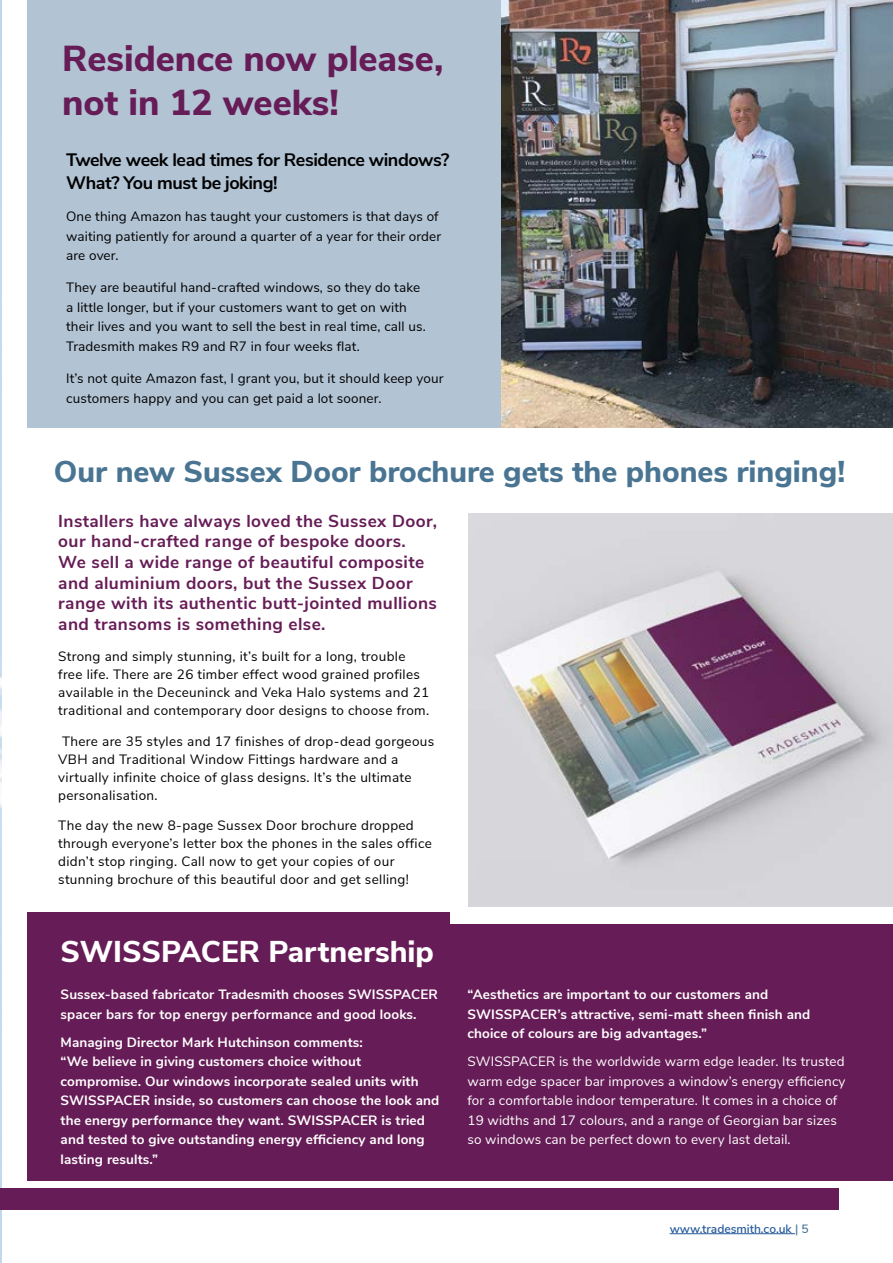
<style>
.page{position:relative;width:893px;height:1263px;background:#fff}
.page>*{position:absolute;margin:0;border:0;box-sizing:border-box;transform-origin:0 0}
.t1{font:800 36px/43.2px "Nunito Sans";color:#661c56}
.t2{font:800 30px "Nunito Sans";color:#497593}
.t3{font:800 30px "Nunito Sans";color:#fff}
.t4{font:700 18px/22.5px "Nunito Sans";letter-spacing:-.025em;color:#000}
.t5{font:700 17.25px/20.7px "Nunito Sans";letter-spacing:.025em;color:#661c56}
.t6{font:13.5px/18px "Nunito Sans";letter-spacing:.025em;color:#000}
.t7{font:700 13.5px/19.5px "Nunito Sans";letter-spacing:.01em;color:#fff}
.t8{font:13.5px/19.5px "Nunito Sans";letter-spacing:.01em;color:#fff}
.t9{font:600 12px "Nunito Sans";color:#275b9b}
.s1{color:#497593}
</style>
<div class="page">
<img style="left:0;top:0;width:1px;height:1263px">
<div style="left:28px;top:0;width:865px;height:427px;background:#b2c3d4"></div>
<div style="left:0;top:1188px;width:839px;height:21px;background:#661c56"></div>
<img style="left:502px;top:0;width:391px;height:427px">
<hr style="left:670px;top:1233px;width:125px;height:1px;background:#275b9b">
<div style="left:28px;top:912px;width:865px;height:269px;background:#661c56"></div>
<div style="left:451px;top:669px;width:442px;height:255px;background:#fff"></div>
<img style="left:469px;top:514px;width:424px;height:393px">
<h1 class="t1" style="left:62px;top:35px;width:383px">Residence now please, not in 12 weeks!</h1>
<h3 class="t4" style="left:66px;top:148px;width:385px">Twelve week lead times for Residence windows?<br>What? You must be joking!</h3>
<p class="t6" style="left:66px;top:206px;width:377px;line-height:19.5px">One thing Amazon has taught your customers is that days of waiting patiently for around a quarter of a year for their order are over.</p>
<p class="t6" style="left:66px;top:277px;width:361px;line-height:19.5px">They are beautiful hand-crafted windows, so they do take a little longer, but if your customers want to get on with their lives and you want to sell the best in real time, call us.<br>Tradesmith makes R9 and R7 in four weeks flat.</p>
<p class="t6" style="left:66px;top:368px;width:379px;line-height:19.5px">It’s not quite Amazon fast, I grant you, but it should keep your customers happy and you can get paid a lot sooner.</p>
<h2 class="t2" style="left:54px;top:449px;width:793px">Our new Sussex Door brochure gets the phones ringing!</h2>
<p class="t5" style="left:58px;top:509px;width:380px">Installers have always loved the Sussex Door, our hand-crafted range of bespoke doors.<br>We sell a wide range of beautiful composite and aluminium doors, but the Sussex Door range with its authentic butt-jointed mullions and transoms is something else.</p>
<p class="t6" style="left:58px;top:646px;width:373px">Strong and simply stunning, it’s built for a long, trouble free life. There are 26 timber effect wood grained profiles available in the Deceuninck and Veka Halo systems and 21 traditional and contemporary door designs to choose from.</p>
<p class="t6" style="left:58px;top:731px;width:377px">There are 35 styles and 17 finishes of drop-dead gorgeous VBH and Traditional Window Fittings hardware and a virtually infinite choice of glass designs. It’s the ultimate personalisation.</p>
<p class="t6" style="left:58px;top:816px;width:375px">The day the new 8-page Sussex Door brochure dropped through everyone’s letter box the phones in the sales office didn’t stop ringing. Call now to get your copies of our stunning brochure of this beautiful door and get selling!</p>
<h2 class="t3" style="left:61px;top:930px;width:375px">SWISSPACER Partnership</h2>
<p class="t7" style="left:61px;top:984px;width:379px">Sussex-based fabricator Tradesmith chooses SWISSPACER spacer bars for top energy performance and good looks.</p>
<p class="t7" style="left:61px;top:1032px;width:380px">Managing Director Mark Hutchinson comments:<br>“We believe in giving customers choice without compromise. Our windows incorporate sealed units with SWISSPACER inside, so customers can choose the look and the energy performance they want. SWISSPACER is tried and tested to give outstanding energy efficiency and long lasting results.”</p>
<p class="t7" style="left:467px;top:984px;width:344px">“Aesthetics are important to our customers and<br>SWISSPACER’s attractive, semi-matt sheen finish and choice of colours are big advantages.”</p>
<p class="t8" style="left:467px;top:1051px;width:380px">SWISSPACER is the worldwide warm edge leader. Its trusted warm edge spacer bar improves a window’s energy efficiency for a comfortable indoor temperature. It comes in a choice of 19 widths and 17 colours, and a range of Georgian bar sizes so windows can be perfect down to every last detail.</p>
<p class="t9" style="left:670px;top:1220px;width:140px">www.tradesmith.co.uk <span class="s1">| 5</span></p>
</div>
